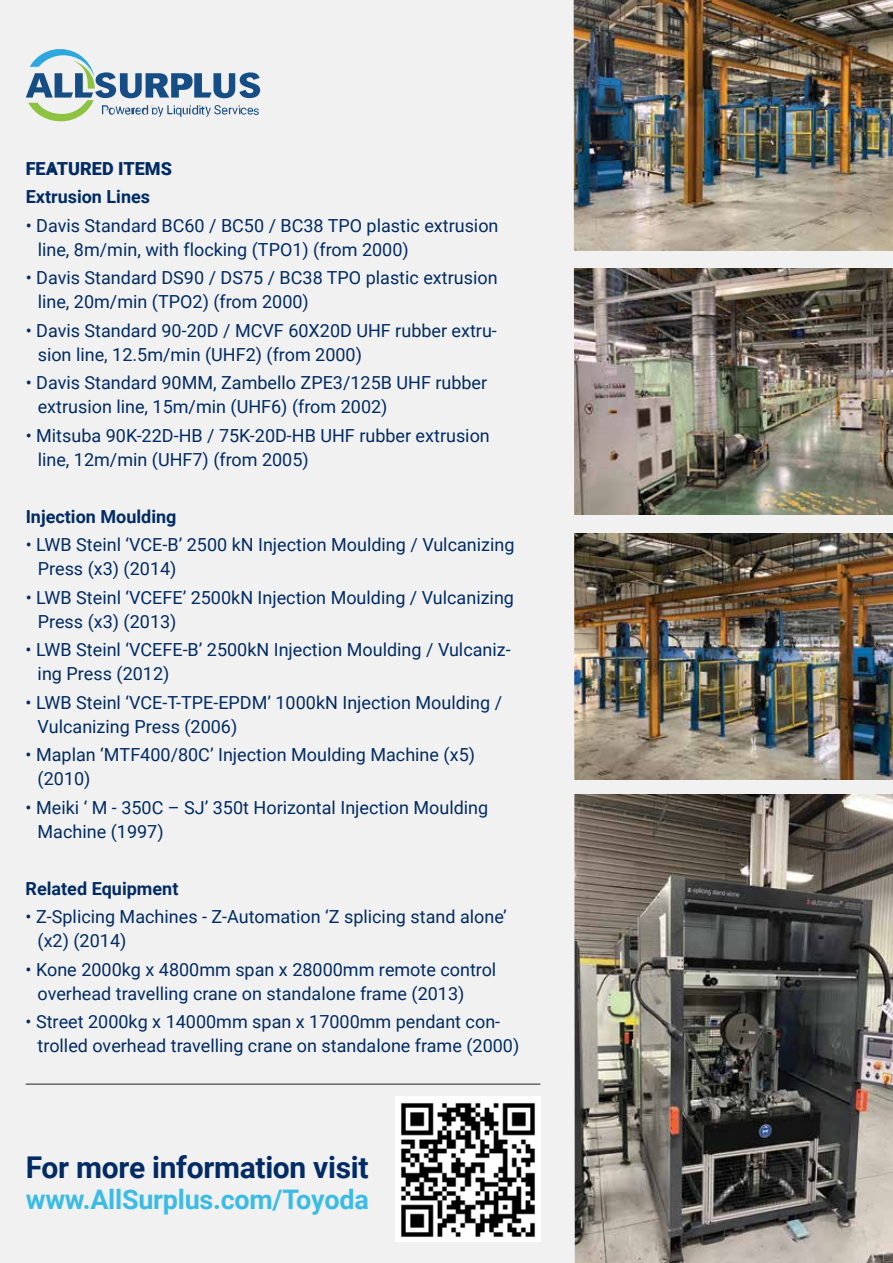
<style>
.page{position:relative;width:893px;height:1263px;background:#fff}
.page>*{position:absolute;margin:0;border:0;box-sizing:border-box;transform-origin:0 0}
.t1{font:700 30px "Roboto";letter-spacing:-.01em;color:#002b64}
.t2{font:700 27px "Roboto";letter-spacing:-.01em;color:#3bbce5}
.t3{font:18px/24px "Roboto";color:#002b64}
.t4{font:700 18px "Roboto";color:#002b64}
.t5{font:900 18px "Roboto";color:#002b64}
</style>
<div class="page">
<div style="left:352px;top:0;width:541px;height:1263px;background:#f2f1f1"></div>
<img style="left:575px;top:0;width:318px;height:250px">
<img style="left:575px;top:268px;width:318px;height:247px">
<img style="left:575px;top:533px;width:318px;height:246px">
<img style="left:575px;top:794px;width:318px;height:469px">
<div style="left:0;top:0;width:575px;height:1263px;background:#f2f1f1"></div>
<hr style="left:26px;top:1084px;width:514px;height:1px;background:#343333">
<svg style="left:26px;top:46px;width:234px;height:75px"></svg>
<img style="left:395px;top:1096px;width:146px;height:146px">
<p class="t5" style="left:26px;top:156px;width:148px">FEATURED ITEMS</p>
<p class="t3" style="left:50px;top:157px;width:8px">•</p>
<p class="t4" style="left:26px;top:184px;width:126px">Extrusion Lines</p>
<p class="t3" style="left:38px;top:213px;width:462px;text-indent:-12px">• Davis Standard BC60 / BC50 / BC38 TPO plastic extrusion line, 8m/min, with flocking (TPO1) (from 2000)</p>
<p class="t3" style="left:38px;top:265px;width:461px;text-indent:-12px">• Davis Standard DS90 / DS75 / BC38 TPO plastic extrusion line, 20m/min (TPO2) (from 2000)</p>
<p class="t3" style="left:38px;top:318px;width:461px;text-indent:-12px">• Davis Standard 90-20D / MCVF 60X20D UHF rubber extru&shy;sion line, 12.5m/min (UHF2) (from 2000)</p>
<p class="t3" style="left:38px;top:370px;width:451px;text-indent:-12px">• Davis Standard 90MM, Zambello ZPE3/125B UHF rubber extrusion line, 15m/min (UHF6) (from 2002)</p>
<p class="t3" style="left:38px;top:423px;width:454px;text-indent:-12px">• Mitsuba 90K-22D-HB / 75K-20D-HB UHF rubber extrusion line, 12m/min (UHF7) (from 2005)</p>
<p class="t4" style="left:26px;top:504px;width:152px">Injection Moulding</p>
<p class="t3" style="left:38px;top:532px;width:478px;text-indent:-12px">• LWB Steinl ‘VCE-B’ 2500 kN Injection Moulding / Vulcanizing<br>Press (x3) (2014)</p>
<p class="t3" style="left:38px;top:584px;width:478px;text-indent:-12px">• LWB Steinl ‘VCEFE’ 2500kN Injection Moulding / Vulcanizing<br>Press (x3) (2013)</p>
<p class="t3" style="left:38px;top:637px;width:475px;text-indent:-12px">• LWB Steinl ‘VCEFE-B’ 2500kN Injection Moulding / Vulcaniz&shy;ing Press (2012)</p>
<p class="t3" style="left:38px;top:689px;width:466px;text-indent:-12px">• LWB Steinl ‘VCE-T-TPE-EPDM’ 1000kN Injection Moulding /<br>Vulcanizing Press (2006)</p>
<p class="t3" style="left:38px;top:742px;width:439px;text-indent:-12px">• Maplan ‘MTF400/80C’ Injection Moulding Machine (x5) (2010)</p>
<p class="t3" style="left:38px;top:794px;width:452px;text-indent:-12px">• Meiki ‘ M - 350C – SJ’ 350t Horizontal Injection Moulding<br>Machine (1997)</p>
<p class="t4" style="left:26px;top:876px;width:154px">Related Equipment</p>
<p class="t3" style="left:38px;top:904px;width:471px;text-indent:-12px">• Z-Splicing Machines - Z-Automation ‘Z splicing stand alone’ (x2) (2014)</p>
<p class="t3" style="left:38px;top:956px;width:460px;text-indent:-12px">• Kone 2000kg x 4800mm span x 28000mm remote control overhead travelling crane on standalone frame (2013)</p>
<p class="t3" style="left:38px;top:1009px;width:483px;text-indent:-12px">• Street 2000kg x 14000mm span x 17000mm pendant con&shy;trolled overhead travelling crane on standalone frame (2000)</p>
<h1 class="t1" style="left:26px;top:1146px;width:344px">For more information visit</h1>
<h2 class="t2" style="left:26px;top:1181px;width:345px">www.AllSurplus.com/Toyoda</h2>
</div>
